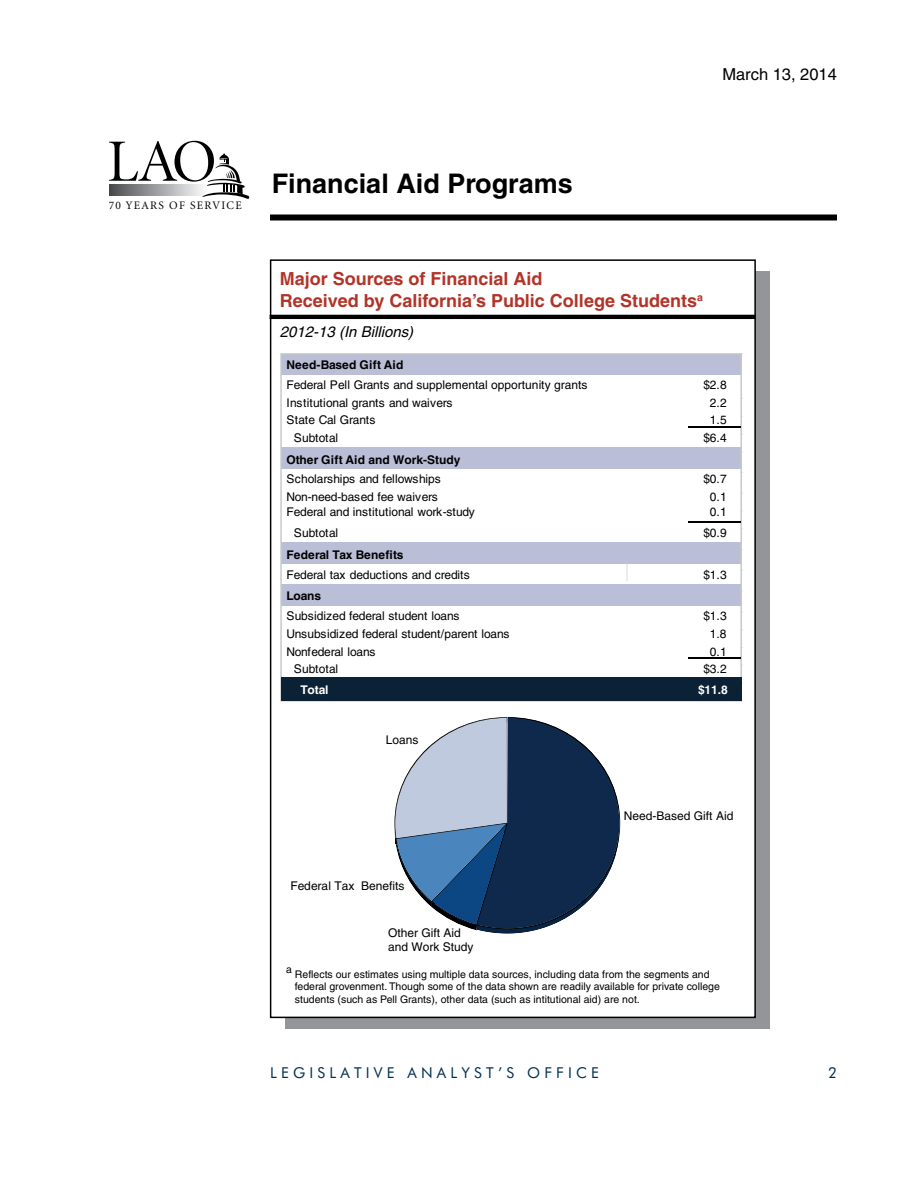
<style>
.page{position:relative;width:918px;height:1188px;background:#fff}
.page>*{position:absolute;margin:0;border:0;box-sizing:border-box;transform-origin:0 0}
.t1{font:60.15px "Minion Display";color:#000}
.t2{font:700 27px "Helvetica";color:#000}
.t3{font:700 18px/21.6px "Helvetica";color:#b23428}
.t4{font:italic 18px "Helvetica";color:#000}
.t5{font:16.5px "Helvetica";color:#000}
.t6{font:15px "Futura BT";letter-spacing:.28em;color:#003152}
.t7{font:italic 15px "Helvetica";color:#000}
.t8{font:12px/14.4px "Helvetica";color:#010101}
.t9{font:700 12px "Helvetica";color:#010101}
.t10{font:700 12px "Helvetica";letter-spacing:.02em;color:#010101}
.t11{font:700 12px "Helvetica";letter-spacing:-.015em;color:#fff}
.t12{font:11.55px "Minion";letter-spacing:.11em;color:#000}
.t13{font:10.5px/12.6px "Helvetica";color:#000}
</style>
<div class="page">
<div style="left:270px;top:214px;width:567px;height:6px;background:#000"></div>
<svg style="left:109px;top:185px;width:93px;height:11px"></svg>
<svg style="left:202px;top:154px;width:47px;height:45px"></svg>
<div style="left:286px;top:272px;width:484px;height:757px;background:#939598"></div>
<div style="left:271px;top:260px;width:484px;height:757px;background:#fff"></div>
<div style="left:270px;top:259px;width:486px;height:759px;border:2px solid #000"></div>
<hr style="left:270px;top:315px;width:486px;height:4px;background:#000">
<div style="left:281px;top:447px;width:460px;height:22px;background:#babed6"></div>
<div style="left:281px;top:542px;width:460px;height:22px;background:#babed6"></div>
<div style="left:281px;top:584px;width:460px;height:22px;background:#babed6"></div>
<svg style="left:627px;top:564px;width:1px;height:17px"></svg>
<div style="left:281px;top:354px;width:460px;height:20px;background:#babed6"></div>
<div style="left:280px;top:353px;width:462px;height:349px;border:2px solid #c7c8ca"></div>
<div style="left:281px;top:677px;width:460px;height:24px;background:#0b2135"></div>
<hr style="left:689px;top:426px;width:52px;height:1px;background:#010101">
<hr style="left:689px;top:521px;width:52px;height:1px;background:#010101">
<hr style="left:689px;top:658px;width:52px;height:1px;background:#010101">
<svg style="left:394px;top:717px;width:226px;height:217px"></svg>
<h1 class="t1" style="left:107px;top:132px;width:111px">LAO</h1>
<p class="t12" style="left:109px;top:200px;width:134px">70 YEARS OF SERVICE</p>
<h3 class="t4" style="left:764px;top:64px;width:61px">Analyst</h3>
<h3 class="t5" style="left:722px;top:65px;width:116px">March 13, 2014</h3>
<h2 class="t2" style="left:272px;top:167px;width:303px">Financial Aid Programs</h2>
<h3 class="t3" style="left:280px;top:268px;width:425px">Major Sources of Financial Aid<br>Received by California’s Public College Students<sup>a</sup></h3>
<p class="t7" style="left:280px;top:324px;width:135px">2012-13 (In Billions)</p>
<p class="t10" style="left:286px;top:357px;width:118px">Need-Based Gift Aid</p>
<p class="t8" style="left:286px;top:377px;width:302px">Federal Pell Grants and supplemental opportunity grants</p>
<p class="t8" style="left:704px;top:377px;width:25px">$2.8</p>
<p class="t8" style="left:286px;top:395px;width:168px">Institutional grants and waivers</p>
<p class="t8" style="left:710px;top:395px;width:18px">2.2</p>
<p class="t8" style="left:286px;top:413px;width:91px">State Cal Grants</p>
<p class="t8" style="left:710px;top:413px;width:18px">1.5</p>
<p class="t8" style="left:294px;top:430px;width:46px">Subtotal</p>
<p class="t8" style="left:704px;top:430px;width:25px">$6.4</p>
<p class="t9" style="left:286px;top:452px;width:175px">Other Gift Aid and Work-Study</p>
<p class="t8" style="left:286px;top:472px;width:156px">Scholarships and fellowships</p>
<p class="t8" style="left:704px;top:472px;width:25px">$0.7</p>
<p class="t8" style="left:286px;top:490px;width:153px">Non-need-based fee waivers</p>
<p class="t8" style="left:710px;top:490px;width:18px">0.1</p>
<p class="t8" style="left:294px;top:525px;width:46px">Subtotal</p>
<p class="t8" style="left:704px;top:525px;width:25px">$0.9</p>
<p class="t9" style="left:286px;top:547px;width:119px">Federal Tax Benefits</p>
<p class="t8" style="left:286px;top:567px;width:185px">Federal tax deductions and credits</p>
<p class="t8" style="left:703px;top:567px;width:25px">$1.3</p>
<p class="t9" style="left:286px;top:589px;width:36px">Loans</p>
<p class="t8" style="left:286px;top:609px;width:175px">Subsidized federal student loans</p>
<p class="t8" style="left:703px;top:609px;width:25px">$1.3</p>
<p class="t8" style="left:286px;top:626px;width:225px">Unsubsidized federal student/parent loans</p>
<p class="t8" style="left:710px;top:626px;width:18px">1.8</p>
<p class="t8" style="left:286px;top:644px;width:91px">Nonfederal loans</p>
<p class="t8" style="left:710px;top:644px;width:18px">0.1</p>
<p class="t8" style="left:294px;top:662px;width:46px">Subtotal</p>
<p class="t8" style="left:704px;top:662px;width:25px">$3.2</p>
<p class="t11" style="left:301px;top:682px;width:29px">Total</p>
<p class="t11" style="left:698px;top:682px;width:31px">$11.8</p>
<p class="t8" style="left:286px;top:505px;width:190px">Federal and institutional work-study</p>
<p class="t8" style="left:710px;top:505px;width:18px">0.1</p>
<p class="t8" style="left:386px;top:733px;width:34px">Loans</p>
<p class="t8" style="left:290px;top:878px;width:116px">Federal Tax Benefits</p>
<p class="t8" style="left:388px;top:926px;width:87px">Other Gift Aid and Work Study</p>
<p class="t8" style="left:624px;top:809px;width:111px">Need-Based Gift Aid</p>
<p class="t13" style="left:295px;top:968px;width:427px;text-indent:-9px">a Reflects our estimates using multiple data sources, including data from the segments and federal grovenment. Though some of the data shown are readily available for private college students (such as Pell Grants), other data (such as intitutional aid) are not.</p>
<p class="t6" style="left:270px;top:1064px;width:331px">LEGISLATIVE ANALYST’S OFFICE</p>
<p class="t6" style="left:828px;top:1064px;width:10px">2</p>
</div>
